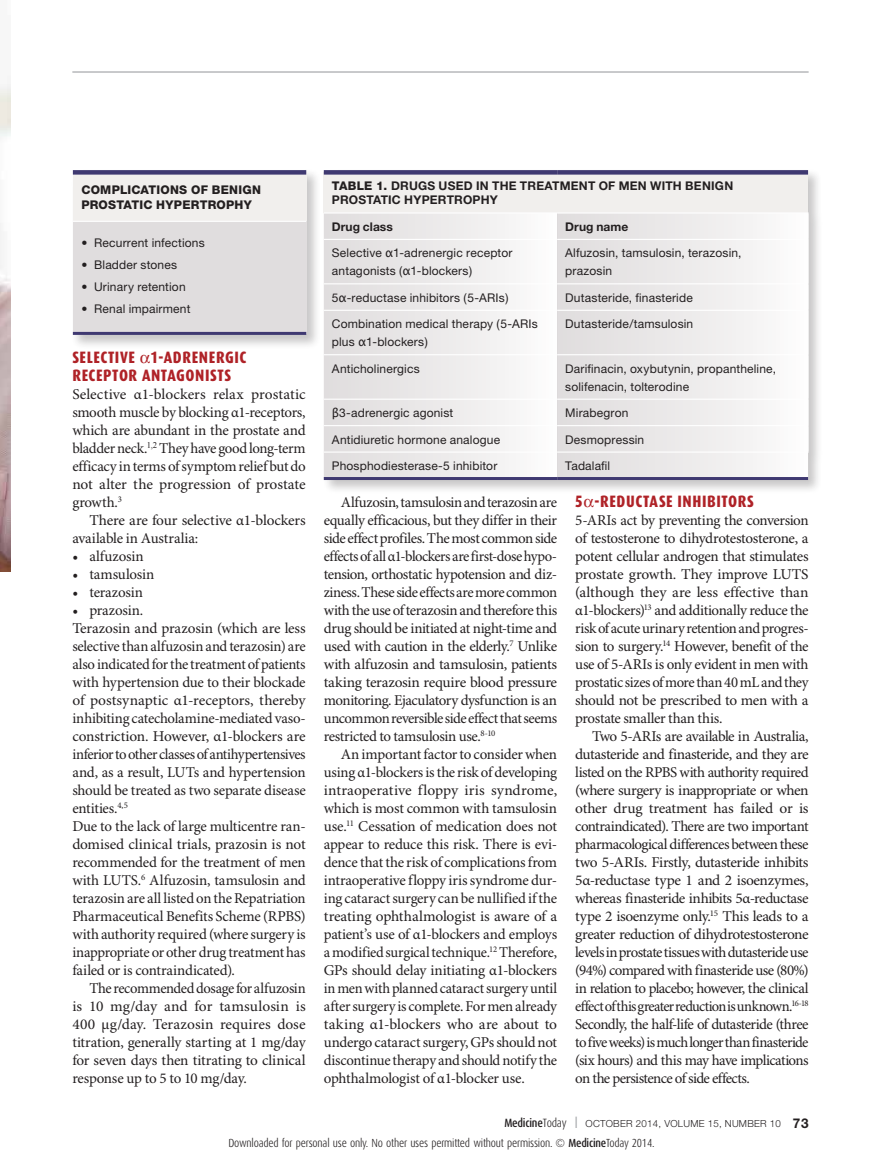
<style>
.page{position:relative;width:881px;height:1161px;background:#fff}
.page>*{position:absolute;margin:0;border:0;box-sizing:border-box;transform-origin:0 0}
.t1{font:800 16.5px/18px "Dax Condensed";letter-spacing:.035em;color:#af2227}
.t2{font:15px/18px "Minion Pro";letter-spacing:-.015em;color:#231f20;text-align:justify}
.t3{font:12px/18px "Helvetica Neue";letter-spacing:.015em;color:#231f20}
.t4{font:700 12px/14.2px "Helvetica Neue";letter-spacing:.015em;color:#231f20}
.t5{font:800 12px/14.2px "Helvetica Neue";letter-spacing:.02em;color:#231f20}
.t6{font:300 11.7px "Dax Condensed";letter-spacing:-.02em;color:#231f20}
.t7{font:11.7px "Helvetica";color:#000}
.t8{font:300 9.75px "Helvetica Neue";letter-spacing:.025em;color:#231f20}
.s1{font-weight:800}
.s2{font-family:"Lucida Grande"}
.s3{font-style:inherit}
.s4{font-family:"Dax Condensed";font-weight:500;font-size:12px}
.s5{font-family:"Dax Condensed";font-size:12px}
.s6{font-weight:700;font-size:13.5px}
.s7{font-weight:500}
</style>
<div class="page">
<hr style="left:72px;top:72px;width:736px;height:1px;background:#939598">
<img style="left:0;top:84px;width:11px;height:488px">
<div style="left:71px;top:168px;width:250px;height:182px;background:#231f20;opacity:.25"></div>
<div style="left:73px;top:172px;width:233px;height:49px;background:#f1efed"></div>
<div style="left:73px;top:221px;width:233px;height:112px;background:#e0ddde"></div>
<div style="left:73px;top:170px;width:233px;height:5px;background:#3f3971"></div>
<hr style="left:73px;top:332px;width:233px;height:3px;background:#3f3971">
<hr style="left:73px;top:221px;width:233px;height:1px;background:#fff">
<div style="left:322px;top:168px;width:500px;height:326px;background:#231f20;opacity:.25"></div>
<div style="left:324px;top:172px;width:483px;height:41px;background:#f1efed"></div>
<svg style="left:324px;top:214px;width:233px;height:263px"></svg>
<svg style="left:557px;top:214px;width:250px;height:263px"></svg>
<svg style="left:807px;top:214px;width:1px;height:25px"></svg>
<hr style="left:807px;top:240px;width:1px;height:43px;background:#fff">
<svg style="left:807px;top:284px;width:1px;height:26px"></svg>
<hr style="left:807px;top:311px;width:1px;height:43px;background:#fff">
<hr style="left:807px;top:355px;width:1px;height:44px;background:#fff">
<svg style="left:807px;top:400px;width:1px;height:51px"></svg>
<hr style="left:324px;top:212px;width:233px;height:2px;background:#fff">
<hr style="left:557px;top:212px;width:251px;height:2px;background:#fff">
<hr style="left:557px;top:239px;width:251px;height:1px;background:#fff">
<hr style="left:557px;top:283px;width:251px;height:1px;background:#fff">
<hr style="left:557px;top:310px;width:251px;height:1px;background:#fff">
<hr style="left:557px;top:354px;width:251px;height:1px;background:#fff">
<hr style="left:557px;top:399px;width:251px;height:1px;background:#fff">
<hr style="left:557px;top:425px;width:251px;height:1px;background:#fff">
<hr style="left:324px;top:239px;width:233px;height:1px;background:#fff">
<hr style="left:324px;top:283px;width:233px;height:1px;background:#fff">
<hr style="left:324px;top:310px;width:233px;height:1px;background:#fff">
<hr style="left:324px;top:354px;width:233px;height:1px;background:#fff">
<hr style="left:324px;top:399px;width:233px;height:1px;background:#fff">
<hr style="left:324px;top:425px;width:233px;height:1px;background:#fff">
<hr style="left:324px;top:477px;width:233px;height:3px;background:#3f3971">
<hr style="left:557px;top:477px;width:250px;height:3px;background:#3f3971">
<div style="left:324px;top:170px;width:233px;height:5px;background:#3f3971"></div>
<div style="left:557px;top:170px;width:250px;height:5px;background:#3f3971"></div>
<hr style="left:324px;top:451px;width:233px;height:2px;background:#fff">
<hr style="left:557px;top:451px;width:251px;height:2px;background:#fff">
<p class="t4" style="left:332px;top:179px;width:402px"><span class="s1">TABLE 1.</span> DRUGS USED IN THE TREATMENT OF MEN WITH BENIGN<br>PROSTATIC HYPERTROPHY</p>
<p class="t4" style="left:332px;top:219px;width:62px">Drug class</p>
<p class="t4" style="left:565px;top:219px;width:64px">Drug name</p>
<p class="t3" style="left:332px;top:244px;width:182px">Selective <span class="s2">α</span>1-adrenergic receptor antagonists (<span class="s2">α</span>1-blockers)</p>
<p class="t3" style="left:565px;top:244px;width:178px">Alfuzosin, tamsulosin, terazosin, prazosin</p>
<p class="t3" style="left:332px;top:288px;width:178px">5<span class="s2">α</span>-reductase inhibitors (5-ARIs)</p>
<p class="t3" style="left:565px;top:288px;width:129px">Dutasteride, finasteride</p>
<p class="t3" style="left:332px;top:315px;width:207px">Combination medical therapy (5-ARIs plus <span class="s2">α</span>1-blockers)</p>
<p class="t3" style="left:565px;top:315px;width:129px">Dutasteride/tamsulosin</p>
<p class="t3" style="left:332px;top:359px;width:89px">Anticholinergics</p>
<p class="t3" style="left:565px;top:359px;width:212px">Darifinacin, oxybutynin, propantheline, solifenacin, tolterodine</p>
<p class="t3" style="left:332px;top:404px;width:123px"><span class="s2">β</span>3-adrenergic agonist</p>
<p class="t3" style="left:565px;top:404px;width:65px">Mirabegron</p>
<p class="t3" style="left:332px;top:430px;width:170px">Antidiuretic hormone analogue</p>
<p class="t3" style="left:565px;top:430px;width:80px">Desmopressin</p>
<p class="t3" style="left:332px;top:456px;width:167px">Phosphodiesterase-5 inhibitor</p>
<p class="t3" style="left:565px;top:456px;width:46px">Tadalafil</p>
<p class="t5" style="left:81px;top:183px;width:181px">COMPLICATIONS OF BENIGN<br>PROSTATIC HYPERTROPHY</p>
<p class="t3" style="left:81px;top:233px;width:125px"><span class="s3">•</span> Recurrent infections</p>
<p class="t3" style="left:81px;top:255px;width:97px"><span class="s3">•</span> Bladder stones</p>
<p class="t3" style="left:81px;top:278px;width:106px"><span class="s3">•</span> Urinary retention</p>
<p class="t3" style="left:81px;top:300px;width:110px"><span class="s3">•</span> Renal impairment</p>
<p class="t1" style="left:72px;top:348px;width:175px">SELECTIVE 1-ADRENERGIC<br>RECEPTOR ANTAGONISTS</p>
<p class="t2" style="left:72px;top:385px;width:235px">Selective α1-blockers relax prostatic smooth muscle by blocking α1-receptors, which are abundant in the prostate and bladder neck.<sup>1,2</sup> They have good long-term efficacy in terms of symptom relief but do not alter the progression of prostate growth.<sup>3</sup></p>
<p class="t2" style="left:72px;top:511px;width:235px;text-indent:17px">There are four selective α1-blockers available in Australia:</p>
<p class="t2" style="left:72px;top:547px;width:73px">• alfuzosin</p>
<p class="t2" style="left:72px;top:565px;width:83px">• tamsulosin</p>
<p class="t2" style="left:72px;top:583px;width:72px">• terazosin</p>
<p class="t2" style="left:72px;top:601px;width:235px;text-align:left">• prazosin.<br>Terazosin and prazosin (which are less selective than alfuzosin and terazosin) are also indicated for the treatment of patients with hypertension due to their blockade of postsynaptic α1-receptors, thereby inhibiting catecholamine-mediated vaso&shy;constriction. However, α1-blockers are inferior to other classes of antihypertensives and, as a result, LUTs and hypertension should be treated as two separate disease entities.<sup>4,5<br></sup>Due to the lack of large multicentre ran&shy;domised clinical trials, prazosin is not recommended for the treatment of men with LUTS.<sup>6</sup> Alfuzosin, tamsulosin and terazosin are all listed on the Repatriation Pharmaceutical Benefits Scheme (RPBS) with authority required (where surgery is inappropriate or other drug treatment has failed or is contraindicated).</p>
<p class="t2" style="left:72px;top:979px;width:235px;text-indent:17px">The recommended dosage for alfuzosin is 10 mg/day and for tamsulosin is 400 µg/day. Terazosin requires dose titration, generally starting at 1 mg/day for seven days then titrating to clinical response up to 5 to 10 mg/day.</p>
<p class="t1" style="left:575px;top:492px;width:180px">5 -REDUCTASE INHIBITORS</p>
<p class="t2" style="left:575px;top:511px;width:235px">5-ARIs act by preventing the conversion of testosterone to dihydrotestosterone, a potent cellular androgen that stimulates prostate growth. They improve LUTS (although they are less effective than α1-blockers)<sup>13</sup> and additionally reduce the risk of acute urinary retention and progres&shy;sion to surgery.<sup>14</sup> However, benefit of the use of 5-ARIs is only evident in men with prostatic sizes of more than 40 mL and they should not be prescribed to men with a prostate smaller than this.</p>
<p class="t2" style="left:575px;top:727px;width:235px;text-indent:17px">Two 5-ARIs are available in Australia, dutasteride and finasteride, and they are listed on the RPBS with authority required (where surgery is inappropriate or when other drug treatment has failed or is contraindicated). There are two important pharmacological differences between these two 5-ARIs. Firstly, dutasteride inhibits 5α-reductase type 1 and 2 isoenzymes, whereas finasteride inhibits 5α-reductase type 2 isoenzyme only.<sup>15</sup> This leads to a greater reduction of dihydrotestosterone levels in prostate tissues with dutasteride use (94%) compared with finasteride use (80%) in relation to placebo; however, the clinical effect of this greater reduction is unknown.<sup>16-18<br></sup>Secondly, the half-life of dutasteride (three to five weeks) is much longer than finasteride (six hours) and this may have implications on the persistence of side effects.</p>
<p class="t2" style="left:324px;top:493px;width:235px;text-indent:17px">Alfuzosin, tamsulosin and terazosin are equally efficacious, but they differ in their side effect profiles. The most common side effects of all α1-blockers are first-dose hypo&shy;tension, orthostatic hypotension and diz&shy;ziness. These side effects are more common with the use of terazosin and therefore this drug should be initiated at night-time and used with caution in the elderly.<sup>7</sup> Unlike with alfuzosin and tamsulosin, patients taking terazosin require blood pressure monitoring. Ejaculatory dysfunction is an uncommon reversible side effect that seems restricted to tamsulosin use.<sup>8-10</sup></p>
<p class="t2" style="left:324px;top:745px;width:235px;text-indent:17px">An important factor to consider when using α1-blockers is the risk of developing intraoperative floppy iris syndrome, which is most common with tamsulosin use.<sup>11</sup> Cessation of medication does not appear to reduce this risk. There is evi&shy;dence that the risk of complications from intraoperative floppy iris syndrome dur&shy;ing cataract surgery can be nullified if the treating ophthalmologist is aware of a patient’s use of α1-blockers and employs a modified surgical technique.<sup>12</sup> Therefore, GPs should delay initiating α1-blockers in men with planned cataract surgery until after surgery is complete. For men already taking α1-blockers who are about to undergo cataract surgery, GPs should not discontinue therapy and should notify the ophthalmologist of α1-blocker use.</p>
<p class="t7" style="left:180px;top:1055px;width:253px">Copyright _Layout 1 17/01/12 1:43 PM Page 4</p>
<p class="t8" style="left:504px;top:1117px;width:305px"><span class="s4">Medicine</span><span class="s5">Today</span> OCTOBER 2014, VOLUME 15, NUMBER 10 <span class="s6">73</span></p>
<p class="t6" style="left:228px;top:1139px;width:427px">Downloaded for personal use only. No other uses permitted without permission. © <span class="s7">Medicine</span>Today 2014.</p>
</div>
